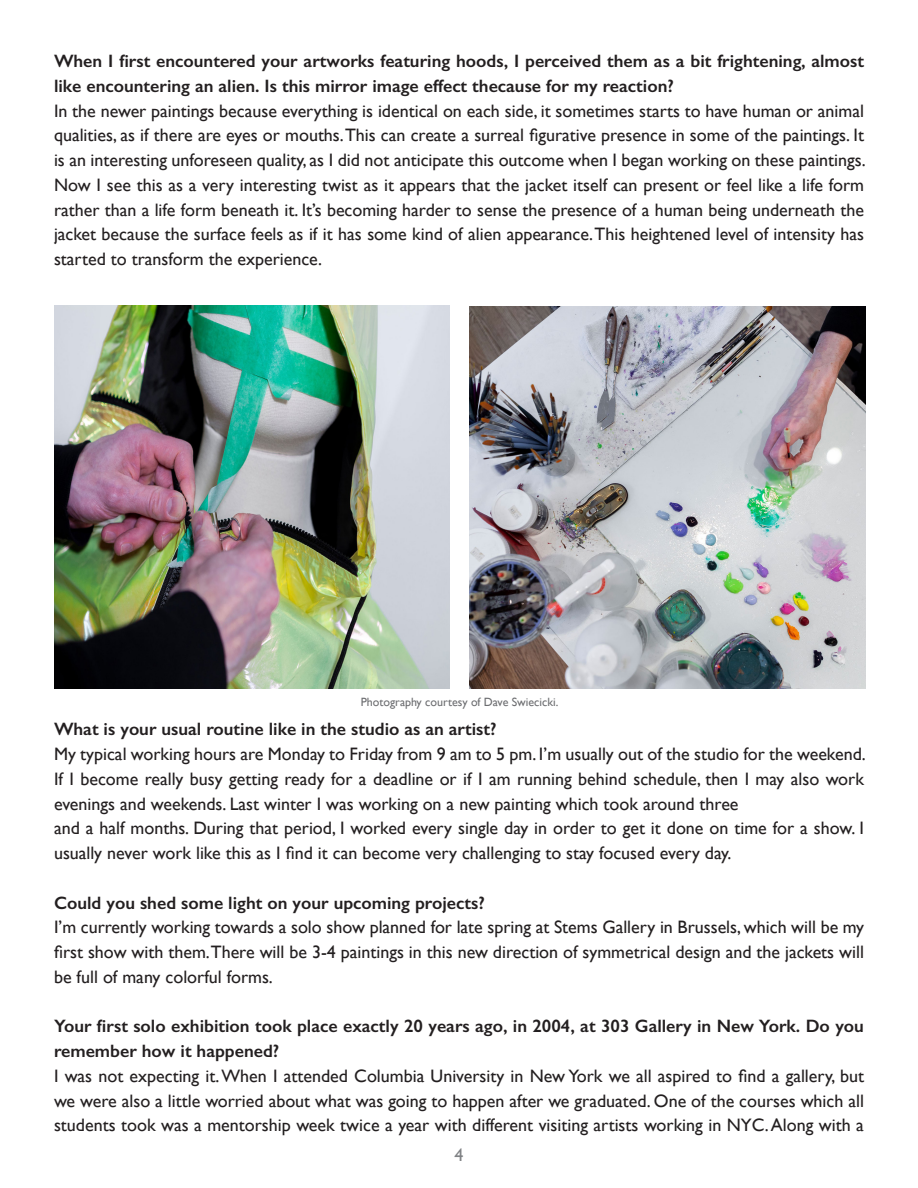
<style>
.page{position:relative;width:918px;height:1188px;background:#fff}
.page>*{position:absolute;margin:0;border:0;box-sizing:border-box;transform-origin:0 0}
.t1{font:18px/24.8px "Gill Sans";color:#231f20;text-align:justify}
.t2{font:600 18px/24.8px "Gill Sans";color:#231f20}
.t3{font:18px "Gill Sans";color:#808285}
.t4{font:12px "Gill Sans";color:#6c6d70}
</style>
<div class="page">
<img style="left:54px;top:305px;width:396px;height:384px">
<img style="left:470px;top:307px;width:396px;height:381px">
<p class="t2" style="left:54px;top:48px;width:811px">When I first encountered your artworks featuring hoods, I perceived them as a bit frightening, almost like encountering an alien. Is this mirror image effect thecause for my reaction?</p>
<p class="t1" style="left:54px;top:98px;width:813px">In the newer paintings because everything is identical on each side, it sometimes starts to have human or animal qualities, as if there are eyes or mouths. This can create a surreal figurative presence in some of the paintings. It is an interesting unforeseen quality, as I did not anticipate this outcome when I began working on these paintings.<br>Now I see this as a very interesting twist as it appears that the jacket itself can present or feel like a life form rather than a life form beneath it. It’s becoming harder to sense the presence of a human being underneath the jacket because the surface feels as if it has some kind of alien appearance. This heightened level of intensity has started to transform the experience.</p>
<p class="t4" style="left:361px;top:695px;width:199px">Photography courtesy of Dave Swiecicki.</p>
<p class="t2" style="left:54px;top:717px;width:444px">What is your usual routine like in the studio as an artist?</p>
<p class="t1" style="left:54px;top:741px;width:813px">My typical working hours are Monday to Friday from 9 am to 5 pm. I’m usually out of the studio for the weekend.<br>If I become really busy getting ready for a deadline or if I am running behind schedule, then I may also work evenings and weekends. Last winter I was working on a new painting which took around three</p>
<p class="t1" style="left:54px;top:816px;width:812px">and a half months. During that period, I worked every single day in order to get it done on time for a show. I usually never work like this as I find it can become very challenging to stay focused every day.</p>
<p class="t2" style="left:54px;top:890px;width:432px">Could you shed some light on your upcoming projects?</p>
<p class="t1" style="left:54px;top:915px;width:812px">I’m currently working towards a solo show planned for late spring at Stems Gallery in Brussels, which will be my first show with them.There will be 3-4 paintings in this new direction of symmetrical design and the jackets will be full of many colorful forms.</p>
<p class="t2" style="left:54px;top:1014px;width:811px">Your first solo exhibition took place exactly 20 years ago, in 2004, at 303 Gallery in New York. Do you remember how it happened?</p>
<p class="t1" style="left:54px;top:1063px;width:812px">I was not expecting it. When I attended Columbia University in New York we all aspired to find a gallery, but we were also a little worried about what was going to happen after we graduated. One of the courses which all students took was a mentorship week twice a year with different visiting artists working in NYC. Along with a</p>
<p class="t3" style="left:454px;top:1144px;width:10px">4</p>
</div>
